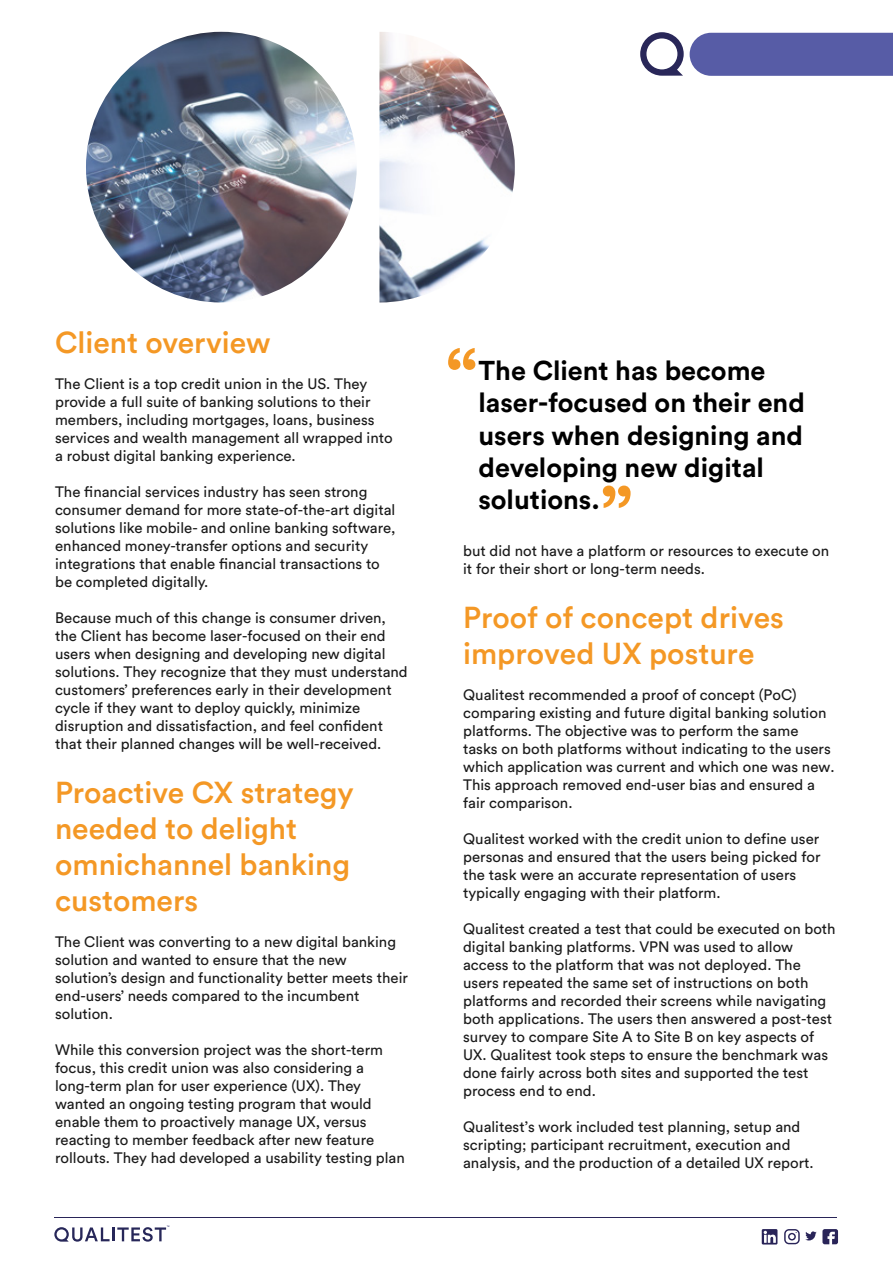
<style>
.page{position:relative;width:893px;height:1263px;background:#fff}
.page>*{position:absolute;margin:0;border:0;box-sizing:border-box;transform-origin:0 0}
.t1{font:500 30px/36px "Circular Std";color:#f49825}
.t2{font:700 27px/32.4px "Circular Std";color:#000}
.t3{font:15px/18px "Circular Std";color:#1a1a1a}
</style>
<div class="page">
<svg style="left:448px;top:348px;width:27px;height:22px"></svg>
<svg style="left:603px;top:486px;width:28px;height:22px"></svg>
<div style="left:690px;top:33px;width:203px;height:43px;background:#575ca6"></div>
<svg style="left:640px;top:32px;width:44px;height:44px"></svg>
<img style="left:86px;top:32px;width:429px;height:270px">
<hr style="left:54px;top:1217px;width:783px;height:1px;background:#292458">
<svg style="left:762px;top:1229px;width:15px;height:15px"></svg>
<svg style="left:784px;top:1229px;width:54px;height:15px"></svg>
<hr style="left:112px;top:1227px;width:3px;height:14px;background:#272759">
<svg style="left:54px;top:1227px;width:56px;height:14px"></svg>
<svg style="left:117px;top:1225px;width:52px;height:16px"></svg>
<h1 class="t1" style="left:55px;top:327px;width:217px">Client overview</h1>
<p class="t3" style="left:55px;top:376px;width:339px">The Client is a top credit union in the US. They provide a full suite of banking solutions to their members, including mortgages, loans, business services and wealth management all wrapped into a robust digital banking experience.</p>
<p class="t3" style="left:55px;top:484px;width:342px">The financial services industry has seen strong consumer demand for more state-of-the-art digital solutions like mobile- and online banking software, enhanced money-transfer options and security integrations that enable financial transactions to be completed digitally.</p>
<p class="t3" style="left:55px;top:610px;width:354px">Because much of this change is consumer driven, the Client has become laser-focused on their end users when designing and developing new digital solutions. They recognize that they must understand customers’ preferences early in their development cycle if they want to deploy quickly, minimize disruption and dissatisfaction, and feel confident that their planned changes will be well-received.</p>
<h1 class="t1" style="left:55px;top:777px;width:300px">Proactive CX strategy needed to delight omnichannel banking customers</h1>
<p class="t3" style="left:55px;top:934px;width:354px">The Client was converting to a new digital banking solution and wanted to ensure that the new solution’s design and functionality better meets their end-users’ needs compared to the incumbent solution.</p>
<p class="t3" style="left:55px;top:1042px;width:351px">While this conversion project was the short-term focus, this credit union was also considering a long-term plan for user experience (UX). They wanted an ongoing testing program that would enable them to proactively manage UX, versus reacting to member feedback after new feature rollouts. They had developed a usability testing plan</p>
<h2 class="t2" style="left:478px;top:356px;width:328px">The Client has become laser-focused on their end users when designing and developing new digital solutions.</h2>
<p class="t3" style="left:463px;top:542px;width:368px;line-height:18.6px">but did not have a platform or resources to execute on it for their short or long-term needs.</p>
<h1 class="t1" style="left:463px;top:602px;width:322px">Proof of concept drives improved UX posture</h1>
<p class="t3" style="left:463px;top:686px;width:373px">Qualitest recommended a proof of concept (PoC) comparing existing and future digital banking solution platforms. The objective was to perform the same tasks on both platforms without indicating to the users which application was current and which one was new.<br>This approach removed end-user bias and ensured a fair comparison.</p>
<p class="t3" style="left:463px;top:830px;width:359px">Qualitest worked with the credit union to define user personas and ensured that the users being picked for the task were an accurate representation of users typically engaging with their platform.</p>
<p class="t3" style="left:463px;top:920px;width:374px">Qualitest created a test that could be executed on both digital banking platforms. VPN was used to allow access to the platform that was not deployed. The users repeated the same set of instructions on both platforms and recorded their screens while navigating both applications. The users then answered a post-test survey to compare Site A to Site B on key aspects of UX. Qualitest took steps to ensure the benchmark was done fairly across both sites and supported the test process end to end.</p>
<p class="t3" style="left:463px;top:1118px;width:352px">Qualitest’s work included test planning, setup and scripting; participant recruitment, execution and analysis, and the production of a detailed UX report.</p>
</div>
